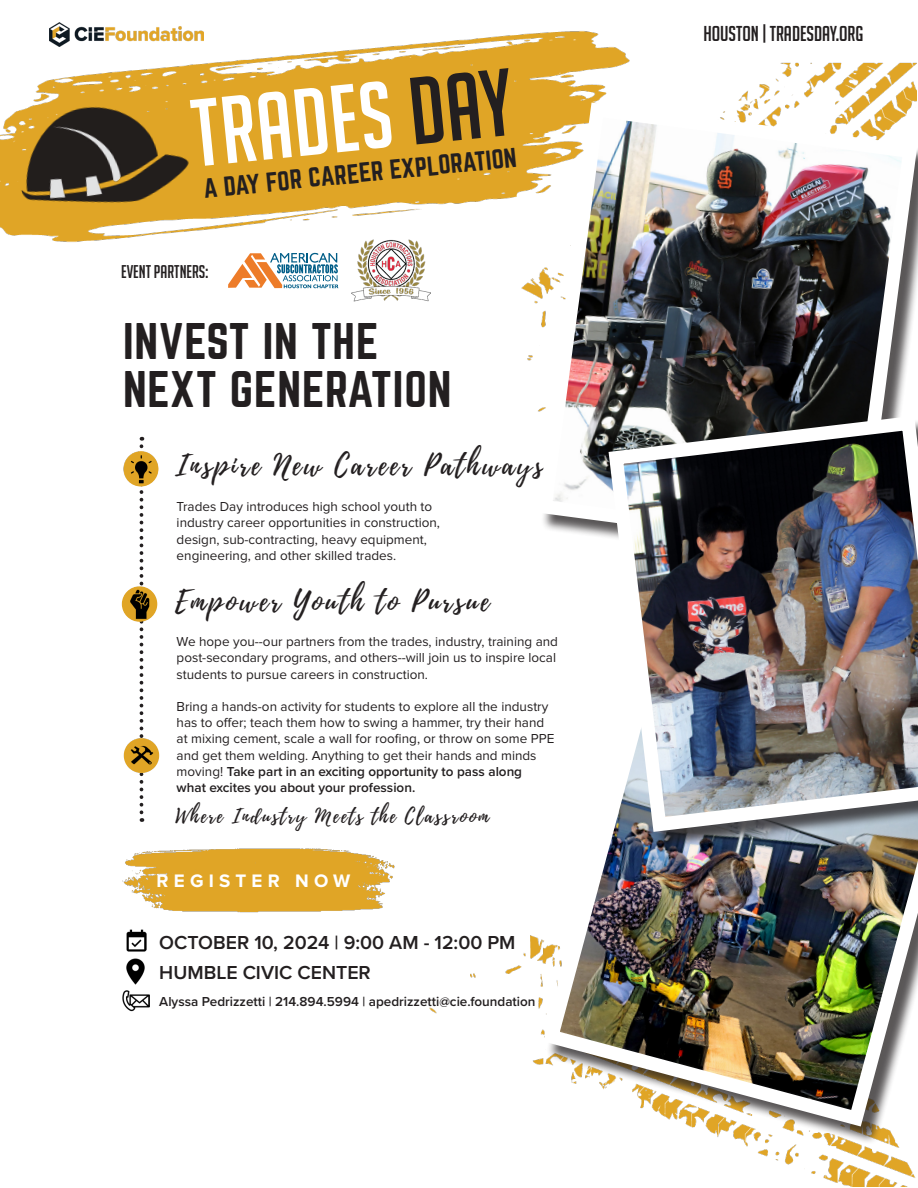
<style>
.page{position:relative;width:918px;height:1188px;background:#fff}
.page>*{position:absolute;margin:0;border:0;box-sizing:border-box;transform-origin:0 0}
.t1{font:93px "Big Noodle Titling";color:#fff}
.t2{font:45px "Norwester";letter-spacing:.02em;color:#231f20}
.t3{font:28.5px "Playlist Script";letter-spacing:.09em;color:#231f20}
.t4{font:24px "Norwester";color:#231f20}
.t5{font:21px "Big Noodle Titling";color:#231f20}
.t6{font:600 19.5px/30px "Proxima Nova";color:#231f20}
.t7{font:19.5px "Playlist Script";letter-spacing:.09em;color:#231f20}
.t8{font:700 18.75px "Proxima Nova";letter-spacing:.28em;color:#fff}
.t9{font:18px "Big Noodle Titling";color:#231f20}
.t10{font:13.5px/16.2px "Proxima Nova";color:#231f20}
.t11{font:600 13.5px "Proxima Nova";color:#231f20}
.s1{color:#231f20}
.s2{font-weight:600}
</style>
<div class="page">
<img style="left:0;top:22px;width:917px;height:1165px">
<img style="left:49px;top:23px;width:155px;height:24px">
<img style="left:7px;top:87px;width:190px;height:134px">
<svg style="left:140px;top:437px;width:3px;height:385px"></svg>
<img style="left:123px;top:451px;width:36px;height:36px;border-radius:18px">
<img style="left:122px;top:586px;width:35px;height:36px;border-radius:18px">
<img style="left:124px;top:738px;width:35px;height:35px;border-radius:18px">
<img style="left:117px;top:846px;width:285px;height:67px">
<img style="left:127px;top:927px;width:20px;height:26px">
<img style="left:125px;top:958px;width:20px;height:26px">
<img style="left:122px;top:986px;width:28px;height:29px">
<img style="left:530px;top:95px;width:388px;height:468px">
<img style="left:535px;top:634px;width:383px;height:501px">
<div style="left:611px;top:419px;width:307px;height:431px;background:#231f20;opacity:.75"></div>
<img style="left:601px;top:408px;width:317px;height:431px">
<img style="left:351px;top:239px;width:80px;height:63px">
<svg style="left:228px;top:253px;width:110px;height:35px"></svg>
<p class="t1" style="left:187px;top:84px;width:324px;rotate:-6deg">TRADES <span class="s1">DAY</span></p>
<p class="t4" style="left:202px;top:178px;width:316px;rotate:-6deg">A DAY FOR CAREER EXPLORATION</p>
<p class="t9" style="left:121px;top:262px;width:88px">EVENT PARTNERS:</p>
<p class="t2" style="left:123px;top:320px;width:257px">INVEST IN THE</p>
<p class="t2" style="left:123px;top:368px;width:330px">NEXT GENERATION</p>
<p class="t3" style="left:175px;top:445px;width:370px">Inspire New Career Pathways</p>
<p class="t10" style="left:177px;top:499px;width:257px">Trades Day introduces high school youth to</p>
<p class="t10" style="left:177px;top:515px;width:265px">industry career opportunities in construction,</p>
<p class="t10" style="left:177px;top:531px;width:252px">design, sub-contracting, heavy equipment,</p>
<p class="t10" style="left:177px;top:547px;width:221px">engineering, and other skilled trades.</p>
<p class="t3" style="left:175px;top:581px;width:316px">Empower Youth to Pursue</p>
<p class="t10" style="left:177px;top:634px;width:383px">We hope you--our partners from the trades, industry, training and post-secondary programs, and others--will join us to inspire local students to pursue careers in construction.</p>
<p class="t10" style="left:177px;top:699px;width:379px">Bring a hands-on activity for students to explore all the industry has to offer; teach them how to swing a hammer, try their hand at mixing cement, scale a wall for roofing, or throw on some PPE and get them welding. Anything to get their hands and minds moving! <span class="s2">Take part in an exciting opportunity to pass along</span></p>
<p class="t11" style="left:177px;top:777px;width:240px">what excites you about your profession.</p>
<p class="t7" style="left:176px;top:802px;width:315px">Where Industry Meets the Classroom</p>
<p class="t8" style="left:157px;top:870px;width:195px">REGISTER NOW</p>
<p class="t6" style="left:159px;top:927px;width:358px">OCTOBER 10, 2024 | 9:00 AM - 12:00 PM<br>HUMBLE CIVIC CENTER</p>
<p class="t11" style="left:159px;top:991px;width:378px">Alyssa Pedrizzetti | 214.894.5994 | apedrizzetti@cie.foundation</p>
<p class="t5" style="left:703px;top:22px;width:161px">HOUSTON | TRADESDAY.ORG</p>
</div>
